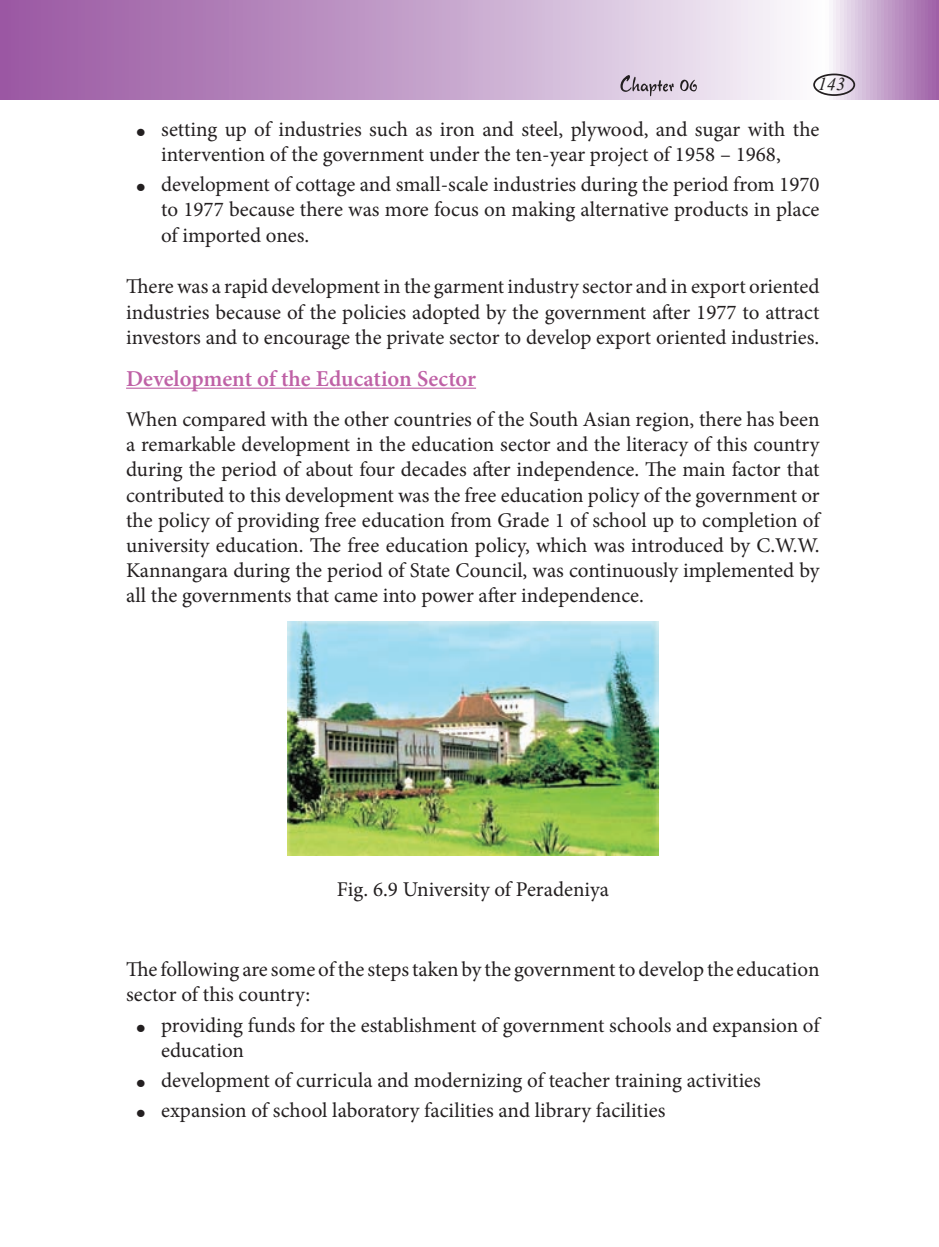
<style>
.page{position:relative;width:939px;height:1247px;background:#fff}
.page>*{position:absolute;margin:0;border:0;box-sizing:border-box;transform-origin:0 0}
.t1{font:600 22.75px "Minion Pro";color:#bf61a6}
.t2{font:22.75px "Vijaya";color:#231f20}
.t3{font:21px/25.2px "Minion Pro";color:#231f20}
.s1{font-family:"FM Abhaya"}
</style>
<div class="page">
<svg style="left:0;top:0;width:938px;height:99px;background:#c6a3cc"></svg>
<svg style="left:620px;top:75px;width:76px;height:21px;background:#beb2c1"></svg>
<div style="left:813px;top:74px;width:42px;height:22px;border:2px solid #231f20;border-radius:50%"></div>
<hr style="left:126px;top:388px;width:350px;height:1px;background:#bf61a6">
<img style="left:287px;top:621px;width:371px;height:235px">
<p class="t2" style="left:817px;top:65px;width:29px">143</p>
<p class="t3" style="left:161px;top:117px;width:659px;text-indent:-25px"><span class="s1">²</span> setting up of industries such as iron and steel, plywood, and sugar with the intervention of the government under the ten-year project of 1958 – 1968,</p>
<p class="t3" style="left:161px;top:172px;width:659px;text-align:justify;text-indent:-25px"><span class="s1">²</span> development of cottage and small-scale industries during the period from 1970 to 1977 because there was more focus on making alternative products in place of imported ones.</p>
<p class="t3" style="left:126px;top:274px;width:695px;text-align:justify">There was a rapid development in the garment industry sector and in export oriented industries because of the policies adopted by the government after 1977 to attract investors and to encourage the private sector to develop export oriented industries.</p>
<p class="t1" style="left:126px;top:363px;width:351px">Development of the Education Sector</p>
<p class="t3" style="left:126px;top:407px;width:695px;text-align:justify">When compared with the other countries of the South Asian region, there has been a remarkable development in the education sector and the literacy of this country during the period of about four decades after independence. The main factor that contributed to this development was the free education policy of the government or the policy of providing free education from Grade 1 of school up to completion of university education. The free education policy, which was introduced by C.W.W.<br>Kannangara during the period of State Council, was continuously implemented by all the governments that came into power after independence.</p>
<p class="t3" style="left:337px;top:877px;width:273px">Fig. 6.9 University of Peradeniya</p>
<p class="t3" style="left:126px;top:957px;width:694px">The following are some of the steps taken by the government to develop the education sector of this country:</p>
<p class="t3" style="left:161px;top:1012px;width:660px;text-indent:-25px"><span class="s1">²</span> providing funds for the establishment of government schools and expansion of education</p>
<p class="t3" style="left:136px;top:1065px;width:625px;line-height:30.1px"><span class="s1">²</span> development of curricula and modernizing of teacher training activities<br><span class="s1">²</span> expansion of school laboratory facilities and library facilities</p>
</div>
